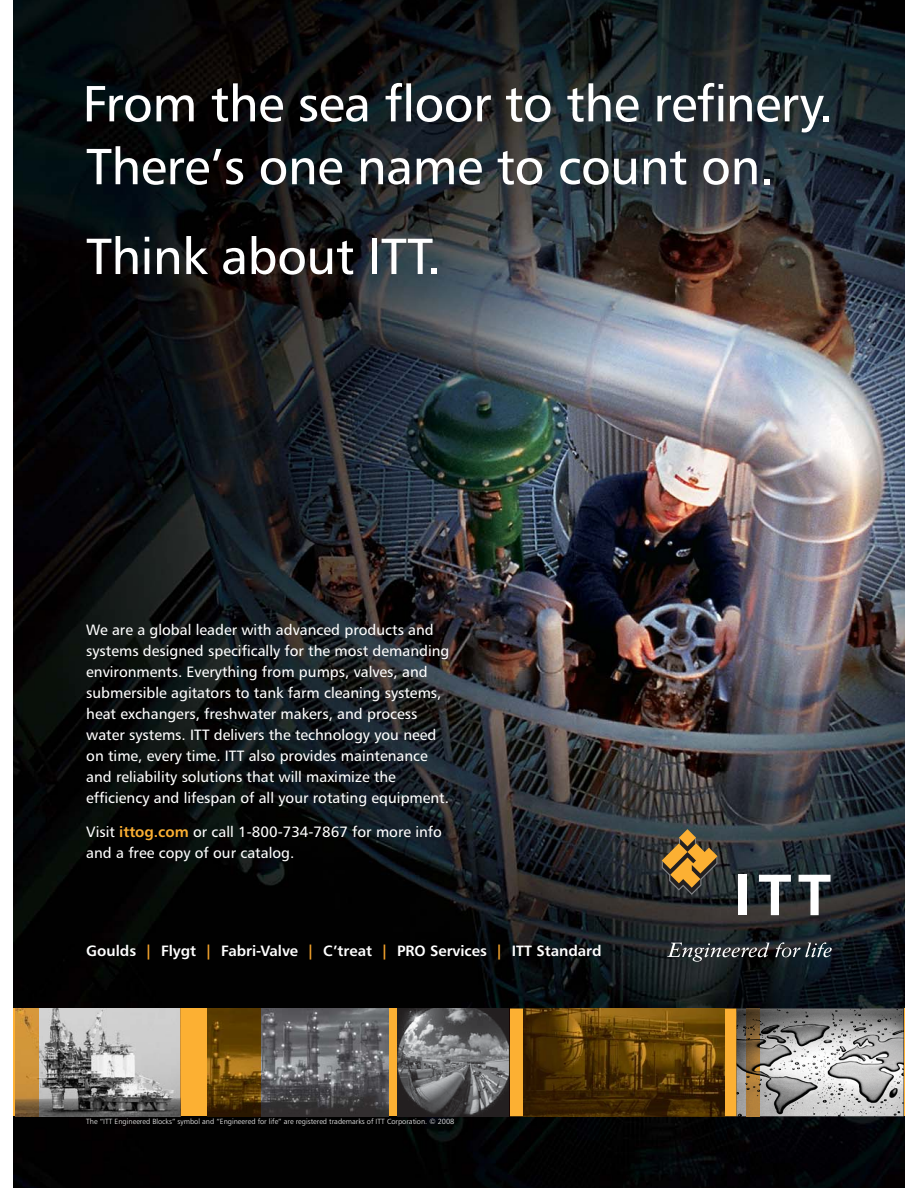
<style>
.page{position:relative;width:918px;height:1188px;background:#fff}
.page>*{position:absolute;margin:0;border:0;box-sizing:border-box;transform-origin:0 0}
.t1{font:50.85px/62.8px "Humanist 777 BT Roman B";letter-spacing:-.01em;color:#fff}
.t2{font:15px/21px "Humanist 777 BT Roman B";color:#fff}
.t3{font:15px "Humanist 777 BT Bold B";letter-spacing:-.005em;color:#fff}
.t4{font:7.5px "Humanist 777 BT Light B";color:#fff}
.s1{font-family:"Humanist 777 BT Bold B";color:#fcb033}
.s2{color:#f1a12c}
</style>
<div class="page">
<img style="left:13px;top:0;width:891px;height:1188px">
<div style="left:739px;top:875px;width:8px;height:40px;background:#fff"></div>
<svg style="left:759px;top:875px;width:32px;height:40px"></svg>
<svg style="left:799px;top:875px;width:32px;height:40px"></svg>
<svg style="left:667px;top:943px;width:102px;height:19px;background:#484c4e"></svg>
<svg style="left:775px;top:942px;width:57px;height:15px"></svg>
<svg style="left:662px;top:829px;width:56px;height:66px;background:#7a6136"></svg>
<img style="left:15px;top:1009px;width:166px;height:107px">
<hr style="left:904px;top:1009px;width:1px;height:107px;background:#fcb033">
<div style="left:389px;top:1009px;width:8px;height:107px;background:#fcb033"></div>
<img style="left:397px;top:1009px;width:113px;height:107px">
<img style="left:207px;top:1009px;width:182px;height:107px">
<img style="left:736px;top:1009px;width:168px;height:107px">
<hr style="left:13px;top:1009px;width:2px;height:107px;background:#fcb033">
<div style="left:181px;top:1009px;width:26px;height:107px;background:#fcb033"></div>
<svg style="left:510px;top:1009px;width:226px;height:107px;background:#eda52f"></svg>
<img style="left:524px;top:1009px;width:200px;height:107px">
<img style="left:746px;top:1008px;width:14px;height:108px">
<h1 class="t1" style="left:82px;top:75px;width:752px">From the sea floor to the refinery.<br>There’s one name to count on.</h1>
<h1 class="t1" style="left:86px;top:227px;width:357px">Think about ITT.</h1>
<p class="t2" style="left:86px;top:620px;width:365px">We are a global leader with advanced products and systems designed specifically for the most demanding environments. Everything from pumps, valves, and submersible agitators to tank farm cleaning systems, heat exchangers, freshwater makers, and process water systems. ITT delivers the technology you need on time, every time. ITT also provides maintenance and reliability solutions that will maximize the efficiency and lifespan of all your rotating equipment.</p>
<p class="t2" style="left:86px;top:822px;width:357px">Visit <span class="s1">ittog.com</span> or call 1-800-734-7867 for more info and a free copy of our catalog.</p>
<p class="t3" style="left:86px;top:944px;width:517px">Goulds <span class="s2">|</span> Flygt <span class="s2">|</span> Fabri-Valve <span class="s2">|</span> C’treat <span class="s2">|</span> PRO Services <span class="s2">|</span> ITT Standard</p>
<p class="t4" style="left:86px;top:1119px;width:370px">The “ITT Engineered Blocks” symbol and “Engineered for life” are registered trademarks of ITT Corporation. © 2008</p>
</div>
